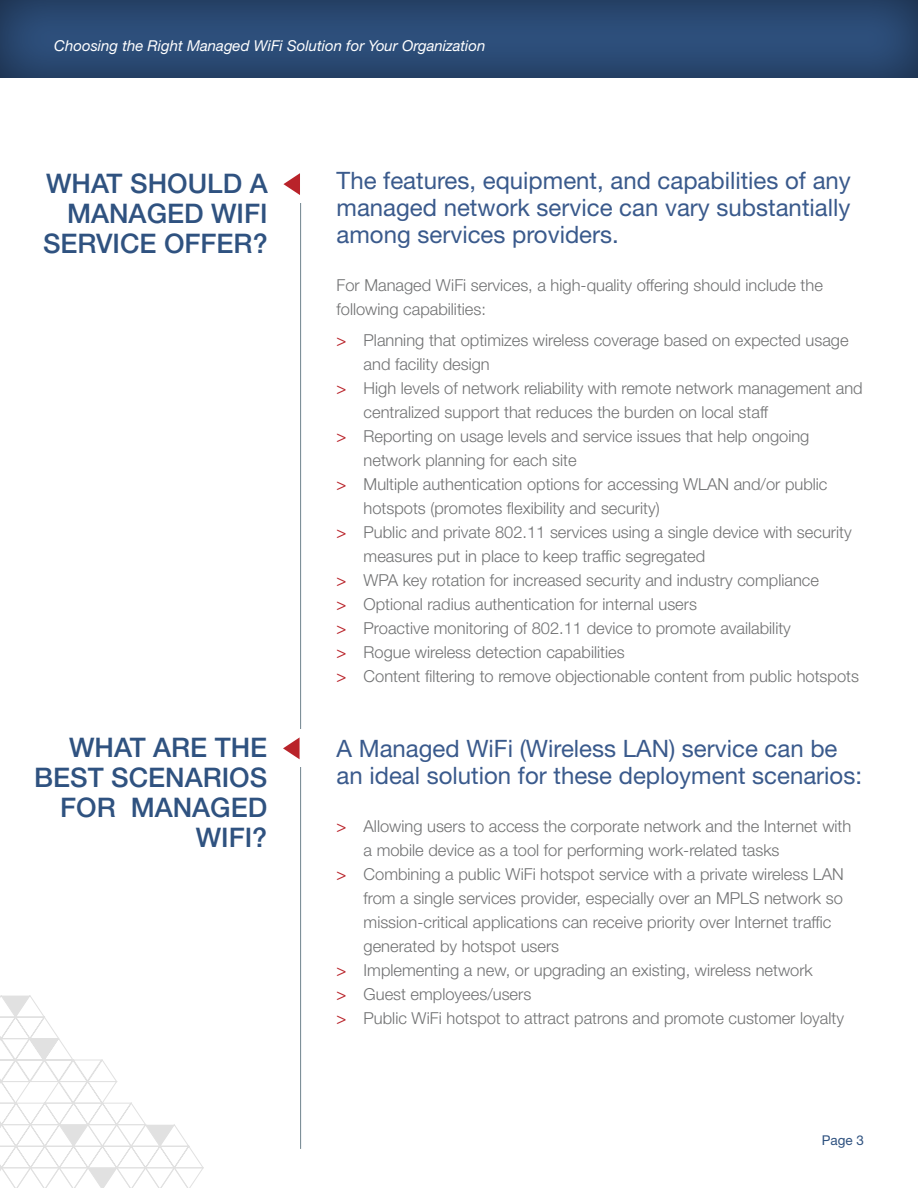
<style>
.page{position:relative;width:918px;height:1188px;background:#fff}
.page>*{position:absolute;margin:0;border:0;box-sizing:border-box;transform-origin:0 0}
.t1{font:500 27px/30px "Helvetica Neue LT Pro";color:#2f5280;text-align:right}
.t2{font:24px/27px "Helvetica Neue LT Pro";color:#3a5a8c;text-align:justify}
.t3{font:300 16.5px/24px "Helvetica Neue LT Pro";color:#717273}
.t4{font:italic 15px "Helvetica Neue LT Pro";color:#fff}
.t5{font:13.5px "Helvetica Neue LT Pro";color:#2f5280}
.s1{font-weight:400;color:#b9232a}
</style>
<div class="page">
<div style="left:0;top:0;width:918px;height:79px;background:#231f20;opacity:.55"></div>
<hr style="left:300px;top:165px;width:1px;height:984px;background:#70848e">
<svg style="left:0;top:995px;width:204px;height:193px"></svg>
<div style="left:274px;top:165px;width:37px;height:38px;background:#fff"></div>
<svg style="left:283px;top:173px;width:17px;height:22px"></svg>
<div style="left:273px;top:729px;width:37px;height:38px;background:#fff"></div>
<svg style="left:283px;top:737px;width:17px;height:22px"></svg>
<p class="t4" style="left:54px;top:37px;width:433px">Choosing the Right Managed WiFi Solution for Your Organization</p>
<h1 class="t1" style="left:43px;top:168px;width:226px">WHAT SHOULD A<br>MANAGED WIFI<br>SERVICE OFFER?</h1>
<h1 class="t1" style="left:34px;top:732px;width:235px">WHAT ARE THE<br>BEST SCENARIOS<br>FOR MANAGED<br>WIFI?</h1>
<h2 class="t2" style="left:337px;top:166px;width:516px">The features, equipment, and capabilities of any managed network service can vary substantially among services providers.</h2>
<p class="t3" style="left:337px;top:273px;width:488px">For Managed WiFi services, a high-quality offering should include the following capabilities:</p>
<p class="t3" style="left:337px;top:327px;width:514px"><span class="s1">&gt;</span> Planning that optimizes wireless coverage based on expected usage</p>
<p class="t3" style="left:364px;top:351px;width:128px">and facility design</p>
<p class="t3" style="left:337px;top:375px;width:528px"><span class="s1">&gt;</span> High levels of network reliability with remote network management and</p>
<p class="t3" style="left:364px;top:399px;width:406px">centralized support that reduces the burden on local staff</p>
<p class="t3" style="left:337px;top:423px;width:474px"><span class="s1">&gt;</span> Reporting on usage levels and service issues that help ongoing</p>
<p class="t3" style="left:364px;top:447px;width:215px">network planning for each site</p>
<p class="t3" style="left:337px;top:471px;width:492px"><span class="s1">&gt;</span> Multiple authentication options for accessing WLAN and/or public</p>
<p class="t3" style="left:364px;top:495px;width:298px">hotspots (promotes flexibility and security)</p>
<p class="t3" style="left:337px;top:519px;width:517px"><span class="s1">&gt;</span> Public and private 802.11 services using a single device with security</p>
<p class="t3" style="left:364px;top:543px;width:343px">measures put in place to keep traffic segregated</p>
<p class="t3" style="left:337px;top:567px;width:484px"><span class="s1">&gt;</span> WPA key rotation for increased security and industry compliance</p>
<p class="t3" style="left:337px;top:591px;width:362px"><span class="s1">&gt;</span> Optional radius authentication for internal users</p>
<p class="t3" style="left:337px;top:615px;width:456px"><span class="s1">&gt;</span> Proactive monitoring of 802.11 device to promote availability</p>
<p class="t3" style="left:337px;top:640px;width:290px"><span class="s1">&gt;</span> Rogue wireless detection capabilities</p>
<p class="t3" style="left:337px;top:664px;width:524px"><span class="s1">&gt;</span> Content filtering to remove objectionable content from public hotspots</p>
<h2 class="t2" style="left:337px;top:734px;width:527px">A Managed WiFi (Wireless LAN) service can be an ideal solution for these deployment scenarios:</h2>
<p class="t3" style="left:337px;top:813px;width:516px"><span class="s1">&gt;</span> Allowing users to access the corporate network and the Internet with</p>
<p class="t3" style="left:364px;top:837px;width:417px">a mobile device as a tool for performing work-related tasks</p>
<p class="t3" style="left:337px;top:861px;width:509px"><span class="s1">&gt;</span> Combining a public WiFi hotspot service with a private wireless LAN</p>
<p class="t3" style="left:364px;top:885px;width:481px">from a single services provider, especially over an MPLS network so</p>
<p class="t3" style="left:364px;top:909px;width:469px">mission-critical applications can receive priority over Internet traffic</p>
<p class="t3" style="left:364px;top:933px;width:197px">generated by hotspot users</p>
<p class="t3" style="left:337px;top:957px;width:478px"><span class="s1">&gt;</span> Implementing a new, or upgrading an existing, wireless network</p>
<p class="t3" style="left:337px;top:981px;width:196px"><span class="s1">&gt;</span> Guest employees/users</p>
<p class="t3" style="left:337px;top:1005px;width:509px"><span class="s1">&gt;</span> Public WiFi hotspot to attract patrons and promote customer loyalty</p>
<p class="t5" style="left:822px;top:1132px;width:44px">Page 3</p>
</div>
